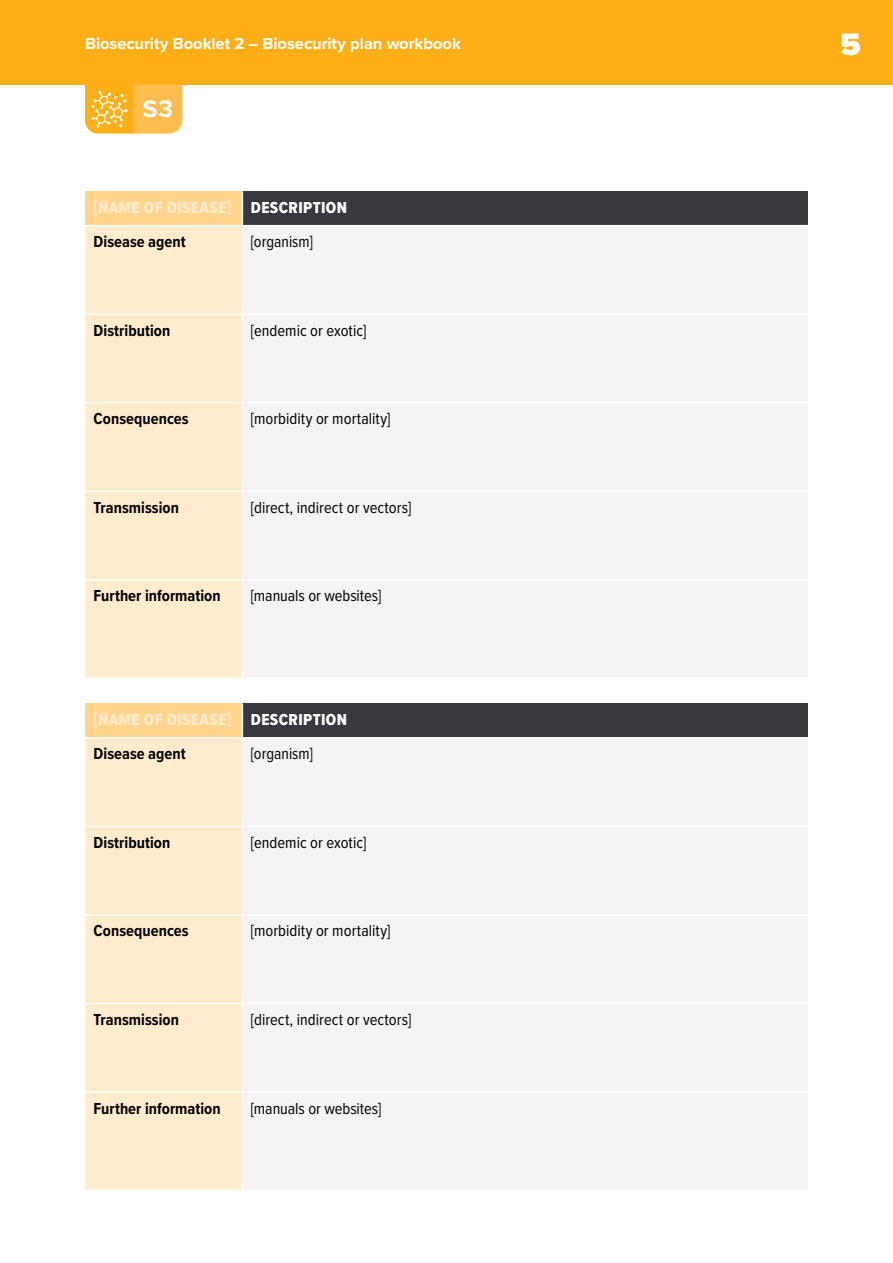
<style>
.page{position:relative;width:893px;height:1263px;background:#fff}
.page>*{position:absolute;margin:0;border:0;box-sizing:border-box;transform-origin:0 0}
.t1{font:900 32.25px "Proxima Nova";color:#fff}
.t2{font:700 24.9px "Proxima Nova";color:#fff}
.t3{font:16.5px "Proxima Nova Cond";color:#000}
.t4{font:700 16.5px "Proxima Nova Cond";letter-spacing:.005em;color:#000}
.t5{font:16.5px "Proxima Nova Cond Extrabld";letter-spacing:.025em;color:#ffeccd}
.t6{font:700 16.5px "Proxima Nova";color:#fff}
.s1{color:#fff}
</style>
<div class="page">
<div style="left:0;top:0;width:893px;height:85px;background:#fcaf17"></div>
<div style="left:85px;top:191px;width:157px;height:35px;background:#ffd48e"></div>
<div style="left:242px;top:191px;width:566px;height:35px;background:#38393f"></div>
<div style="left:85px;top:226px;width:157px;height:451px;background:#ffeccd"></div>
<div style="left:244px;top:227px;width:564px;height:450px;background:#f4f4f4"></div>
<hr style="left:242px;top:191px;width:1px;height:34px;background:#fff">
<hr style="left:85px;top:225px;width:157px;height:1px;background:#fff">
<hr style="left:242px;top:225px;width:566px;height:1px;background:#fff">
<hr style="left:85px;top:313px;width:157px;height:2px;background:#fff">
<hr style="left:242px;top:313px;width:566px;height:2px;background:#fff">
<hr style="left:85px;top:402px;width:157px;height:1px;background:#fff">
<hr style="left:242px;top:402px;width:566px;height:1px;background:#fff">
<hr style="left:85px;top:491px;width:157px;height:1px;background:#fff">
<hr style="left:242px;top:491px;width:566px;height:1px;background:#fff">
<hr style="left:85px;top:579px;width:157px;height:2px;background:#fff">
<hr style="left:242px;top:579px;width:566px;height:2px;background:#fff">
<div style="left:85px;top:703px;width:157px;height:35px;background:#ffd48e"></div>
<div style="left:242px;top:703px;width:566px;height:35px;background:#38393f"></div>
<div style="left:85px;top:738px;width:157px;height:451px;background:#ffeccd"></div>
<div style="left:244px;top:739px;width:564px;height:450px;background:#f4f4f4"></div>
<hr style="left:242px;top:703px;width:1px;height:34px;background:#fff">
<hr style="left:85px;top:737px;width:157px;height:1px;background:#fff">
<hr style="left:242px;top:737px;width:566px;height:1px;background:#fff">
<hr style="left:85px;top:826px;width:157px;height:1px;background:#fff">
<hr style="left:242px;top:826px;width:566px;height:1px;background:#fff">
<hr style="left:85px;top:914px;width:157px;height:2px;background:#fff">
<hr style="left:242px;top:914px;width:566px;height:2px;background:#fff">
<hr style="left:85px;top:1003px;width:157px;height:1px;background:#fff">
<hr style="left:242px;top:1003px;width:566px;height:1px;background:#fff">
<hr style="left:85px;top:1091px;width:157px;height:2px;background:#fff">
<hr style="left:242px;top:1091px;width:566px;height:2px;background:#fff">
<svg style="left:85px;top:85px;width:97px;height:49px;background:#fcbc44"></svg>
<p class="t6" style="left:85px;top:31px;width:377px">Biosecurity Booklet 2 – Biosecurity plan workbook</p>
<h1 class="t1" style="left:840px;top:20px;width:22px">5</h1>
<h2 class="t2" style="left:143px;top:90px;width:32px">S3</h2>
<p class="t5" style="left:94px;top:195px;width:255px">[NAME OF DISEASE] <span class="s1">DESCRIPTION</span></p>
<p class="t4" style="left:94px;top:230px;width:94px">Disease agent</p>
<p class="t3" style="left:251px;top:230px;width:63px">[organism]</p>
<p class="t4" style="left:94px;top:318px;width:78px">Distribution</p>
<p class="t3" style="left:251px;top:318px;width:117px">[endemic or exotic]</p>
<p class="t4" style="left:94px;top:407px;width:97px">Consequences</p>
<p class="t3" style="left:251px;top:407px;width:141px">[morbidity or mortality]</p>
<p class="t4" style="left:94px;top:495px;width:87px">Transmission</p>
<p class="t3" style="left:251px;top:495px;width:162px">[direct, indirect or vectors]</p>
<p class="t4" style="left:94px;top:584px;width:129px">Further information</p>
<p class="t3" style="left:251px;top:584px;width:132px">[manuals or websites]</p>
<p class="t5" style="left:94px;top:707px;width:255px">[NAME OF DISEASE] <span class="s1">DESCRIPTION</span></p>
<p class="t4" style="left:94px;top:742px;width:94px">Disease agent</p>
<p class="t3" style="left:251px;top:742px;width:63px">[organism]</p>
<p class="t4" style="left:94px;top:830px;width:78px">Distribution</p>
<p class="t3" style="left:251px;top:830px;width:117px">[endemic or exotic]</p>
<p class="t4" style="left:94px;top:919px;width:97px">Consequences</p>
<p class="t3" style="left:251px;top:919px;width:141px">[morbidity or mortality]</p>
<p class="t4" style="left:94px;top:1007px;width:87px">Transmission</p>
<p class="t3" style="left:251px;top:1007px;width:162px">[direct, indirect or vectors]</p>
<p class="t4" style="left:94px;top:1096px;width:129px">Further information</p>
<p class="t3" style="left:251px;top:1096px;width:132px">[manuals or websites]</p>
</div>
